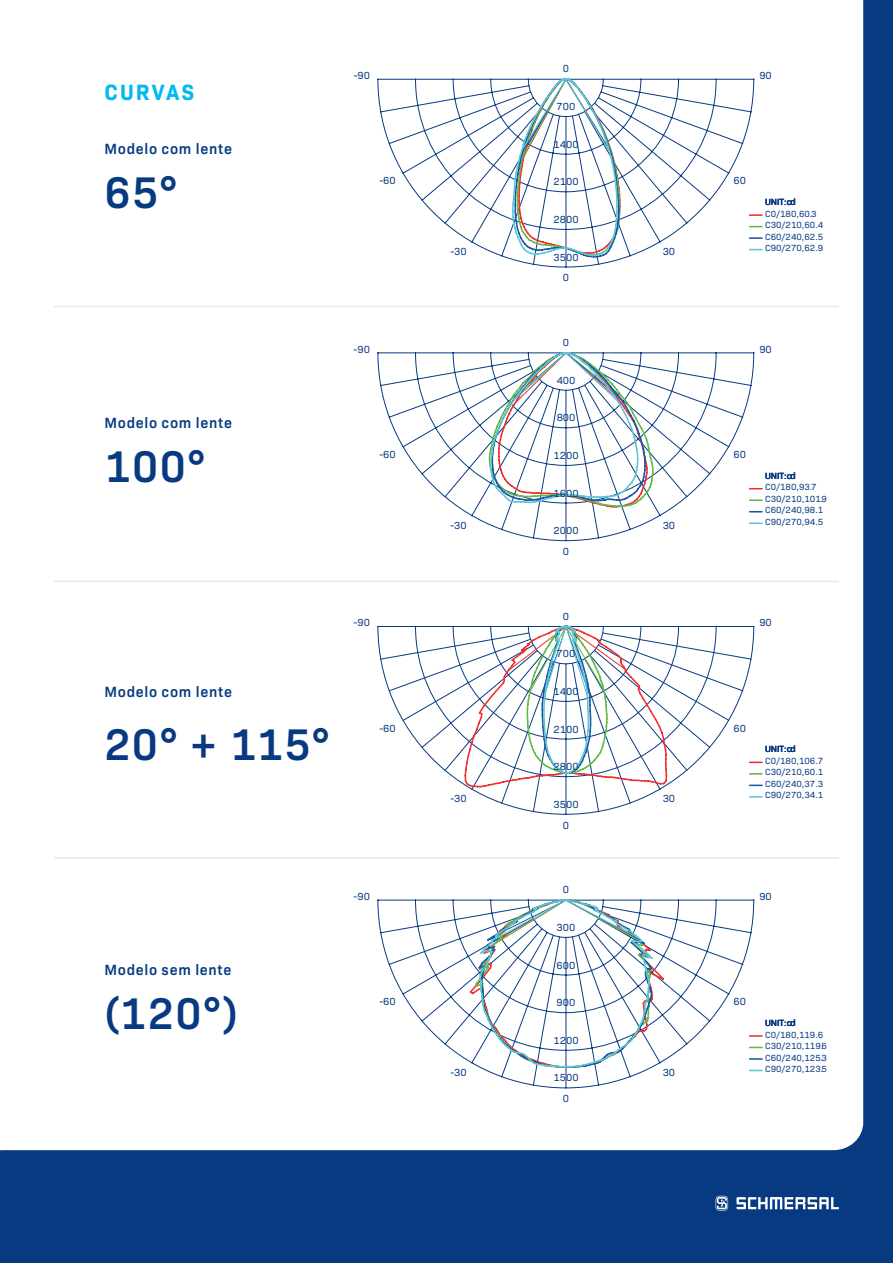
<style>
.page{position:relative;width:893px;height:1263px;background:#083a82}
.page>*{position:absolute;margin:0;border:0;box-sizing:border-box;transform-origin:0 0}
.t1{font:600 45px "Bio Sans";letter-spacing:.035em;color:#083a82}
.t2{font:700 22.5px "Bio Sans";letter-spacing:.1em;color:#00baf1}
.t3{font:600 15px "Bio Sans";letter-spacing:.045em;color:#083a82}
.t4{font:10.35px "Bio Sans";color:#083a82}
.t5{font:9px/11.6px "Bio Sans";color:#083a82}
</style>
<div class="page">
<div style="left:0;top:0;width:863px;height:1150px;background:#fff"></div>
<svg style="left:736px;top:1197px;width:103px;height:12px"></svg>
<svg style="left:716px;top:1196px;width:12px;height:14px"></svg>
<hr style="left:54px;top:306px;width:785px;height:1px;background:#e1e9f6">
<hr style="left:54px;top:581px;width:785px;height:1px;background:#e1e9f6">
<hr style="left:54px;top:857px;width:785px;height:2px;background:#e1e9f6">
<svg style="left:377px;top:899px;width:378px;height:190px;background:#f3f5f9"></svg>
<svg style="left:750px;top:1035px;width:12px;height:2px"></svg>
<svg style="left:750px;top:1047px;width:12px;height:1px"></svg>
<svg style="left:750px;top:1058px;width:12px;height:2px"></svg>
<svg style="left:750px;top:1070px;width:12px;height:1px"></svg>
<svg style="left:468px;top:898px;width:197px;height:171px;background:#dfe6ec"></svg>
<svg style="left:377px;top:352px;width:378px;height:190px;background:#f2f5f8"></svg>
<svg style="left:750px;top:488px;width:12px;height:1px"></svg>
<svg style="left:750px;top:499px;width:12px;height:2px"></svg>
<svg style="left:750px;top:511px;width:12px;height:1px"></svg>
<svg style="left:750px;top:522px;width:12px;height:2px"></svg>
<svg style="left:488px;top:351px;width:166px;height:157px;background:#dae2e7"></svg>
<svg style="left:377px;top:78px;width:378px;height:190px;background:#f0f3f7"></svg>
<svg style="left:750px;top:214px;width:12px;height:2px"></svg>
<svg style="left:750px;top:226px;width:12px;height:1px"></svg>
<svg style="left:750px;top:237px;width:12px;height:2px"></svg>
<svg style="left:750px;top:249px;width:12px;height:1px"></svg>
<svg style="left:511px;top:77px;width:110px;height:182px;background:#d8e2e9"></svg>
<hr style="left:378px;top:626px;width:150px;height:1px;background:#083a82">
<svg style="left:380px;top:624px;width:382px;height:189px;background:#ebedf1"></svg>
<h2 class="t2" style="left:104px;top:75px;width:91px">CURVAS</h2>
<h3 class="t3" style="left:104px;top:138px;width:129px">Modelo com lente</h3>
<h1 class="t1" style="left:104px;top:159px;width:74px">65°</h1>
<h3 class="t3" style="left:104px;top:411px;width:129px">Modelo com lente</h3>
<h1 class="t1" style="left:104px;top:432px;width:102px">100°</h1>
<h3 class="t3" style="left:104px;top:681px;width:129px">Modelo com lente</h3>
<h1 class="t1" style="left:104px;top:710px;width:226px">20° + 115°</h1>
<h3 class="t3" style="left:104px;top:958px;width:129px">Modelo sem lente</h3>
<h1 class="t1" style="left:104px;top:979px;width:135px">(120°)</h1>
<p class="t4" style="left:563px;top:61px;width:8px">0</p>
<p class="t4" style="left:557px;top:99px;width:20px">700</p>
<p class="t4" style="left:553px;top:136px;width:27px">1400</p>
<p class="t4" style="left:553px;top:174px;width:27px">2100</p>
<p class="t4" style="left:553px;top:212px;width:27px">2800</p>
<p class="t4" style="left:553px;top:249px;width:27px">3500</p>
<p class="t4" style="left:354px;top:68px;width:18px">-90</p>
<p class="t4" style="left:759px;top:68px;width:14px">90</p>
<p class="t4" style="left:379px;top:173px;width:18px">-60</p>
<p class="t4" style="left:733px;top:173px;width:14px">60</p>
<p class="t5" style="left:765px;top:196px;width:60px">UNIT:cd<br>C0/180,60.3<br>C30/210,60.4<br>C60/240,62.5<br>C90/270,62.9</p>
<p class="t4" style="left:450px;top:244px;width:18px">-30</p>
<p class="t4" style="left:663px;top:244px;width:14px">30</p>
<p class="t4" style="left:563px;top:270px;width:8px">0</p>
<p class="t4" style="left:563px;top:335px;width:8px">0</p>
<p class="t4" style="left:557px;top:372px;width:20px">400</p>
<p class="t4" style="left:557px;top:410px;width:20px">800</p>
<p class="t4" style="left:554px;top:448px;width:27px">1200</p>
<p class="t4" style="left:554px;top:485px;width:27px">1600</p>
<p class="t4" style="left:554px;top:523px;width:27px">2000</p>
<p class="t4" style="left:354px;top:342px;width:18px">-90</p>
<p class="t4" style="left:759px;top:341px;width:14px">90</p>
<p class="t4" style="left:379px;top:447px;width:18px">-60</p>
<p class="t4" style="left:733px;top:447px;width:14px">60</p>
<p class="t5" style="left:765px;top:469px;width:63px">UNIT:cd<br>C0/180,93.7<br>C30/210,101.9<br>C60/240,98.1<br>C90/270,94.5</p>
<p class="t4" style="left:450px;top:518px;width:18px">-30</p>
<p class="t4" style="left:663px;top:518px;width:14px">30</p>
<p class="t4" style="left:563px;top:544px;width:8px">0</p>
<p class="t4" style="left:563px;top:608px;width:8px">0</p>
<p class="t4" style="left:557px;top:646px;width:20px">700</p>
<p class="t4" style="left:553px;top:684px;width:27px">1400</p>
<p class="t4" style="left:553px;top:721px;width:27px">2100</p>
<p class="t4" style="left:553px;top:759px;width:27px">2800</p>
<p class="t4" style="left:553px;top:796px;width:27px">3500</p>
<p class="t4" style="left:354px;top:615px;width:18px">-90</p>
<p class="t4" style="left:759px;top:615px;width:14px">90</p>
<p class="t4" style="left:379px;top:720px;width:18px">-60</p>
<p class="t4" style="left:733px;top:720px;width:14px">60</p>
<p class="t5" style="left:765px;top:743px;width:60px">UNIT:cd<br>C0/180,106.7<br>C30/210,60.1<br>C60/240,37.3<br>C90/270,34.1</p>
<p class="t4" style="left:450px;top:791px;width:18px">-30</p>
<p class="t4" style="left:663px;top:791px;width:14px">30</p>
<p class="t4" style="left:563px;top:817px;width:8px">0</p>
<p class="t4" style="left:563px;top:882px;width:8px">0</p>
<p class="t4" style="left:557px;top:920px;width:20px">300</p>
<p class="t4" style="left:557px;top:957px;width:20px">600</p>
<p class="t4" style="left:557px;top:995px;width:20px">900</p>
<p class="t4" style="left:553px;top:1032px;width:27px">1200</p>
<p class="t4" style="left:553px;top:1070px;width:27px">1500</p>
<p class="t4" style="left:354px;top:889px;width:18px">-90</p>
<p class="t4" style="left:759px;top:888px;width:14px">90</p>
<p class="t4" style="left:379px;top:994px;width:18px">-60</p>
<p class="t4" style="left:733px;top:994px;width:14px">60</p>
<p class="t5" style="left:765px;top:1016px;width:63px">UNIT:cd<br>C0/180,119.6<br>C30/210,119.6<br>C60/240,125.3<br>C90/270,123.5</p>
<p class="t4" style="left:663px;top:1065px;width:14px">30</p>
<p class="t4" style="left:450px;top:1065px;width:18px">-30</p>
<p class="t4" style="left:563px;top:1091px;width:8px">0</p>
</div>
